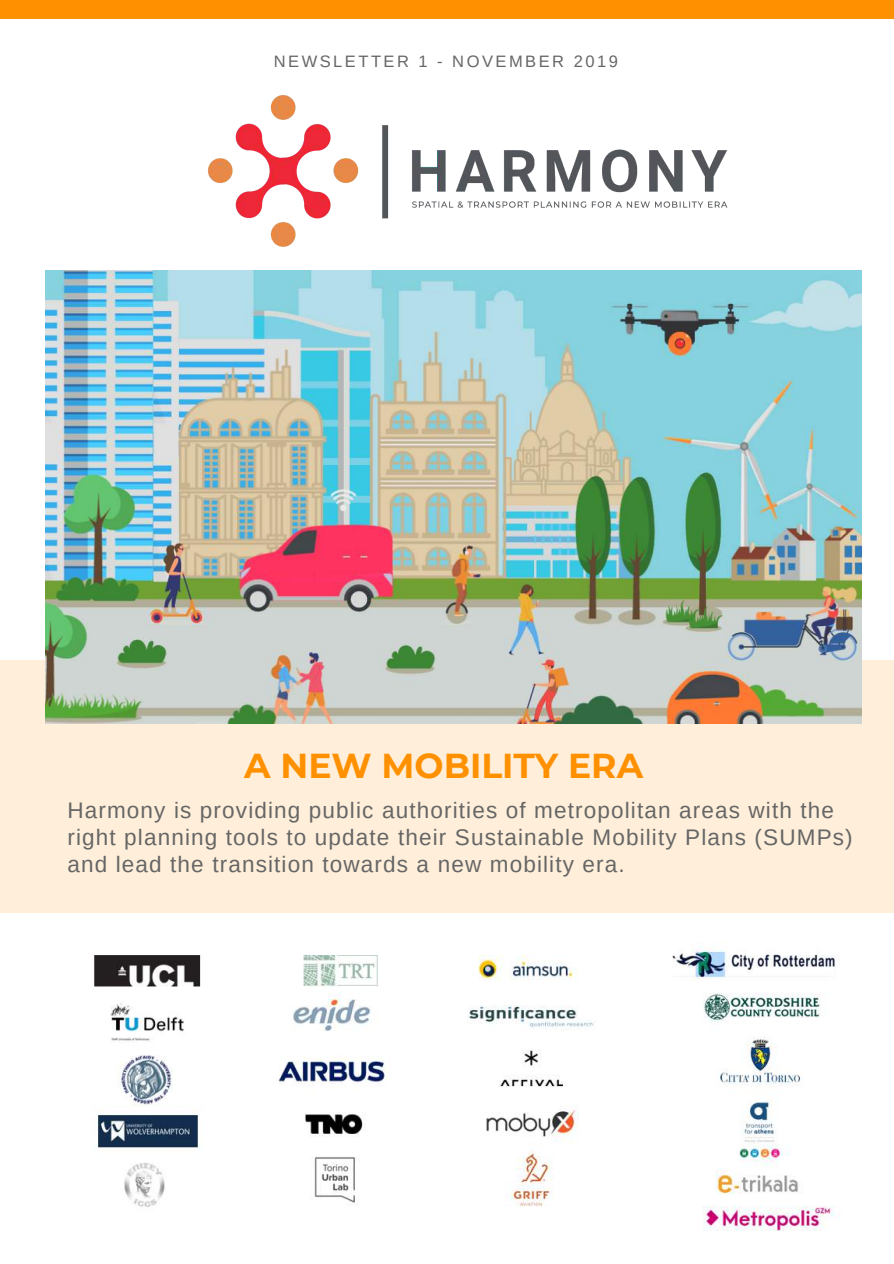
<style>
.page{position:relative;width:894px;height:1264px;background:#fff}
.page>*{position:absolute;margin:0;border:0;box-sizing:border-box;transform-origin:0 0}
.t1{font:700 34.5px "Montserrat";color:#ff9100}
.t2{font:22.5px/27px "Arimo";letter-spacing:.05em;color:#666}
.t3{font:16.5px "Arimo";letter-spacing:.15em;color:#666}
</style>
<div class="page">
<img style="left:207px;top:95px;width:521px;height:152px">
<div style="left:0;top:0;width:893px;height:19px;background:#ff9100"></div>
<div style="left:0;top:660px;width:893px;height:252px;background:#ffefda"></div>
<img style="left:45px;top:270px;width:815px;height:453px">
<img style="left:94px;top:955px;width:294px;height:252px">
<img style="left:468px;top:946px;width:372px;height:284px">
<p class="t3" style="left:274px;top:52px;width:345px">NEWSLETTER 1 - NOVEMBER 2019</p>
<h1 class="t1" style="left:244px;top:744px;width:400px">A NEW MOBILITY ERA</h1>
<p class="t2" style="left:67px;top:796px;width:786px">Harmony is providing public authorities of metropolitan areas with the right planning tools to update their Sustainable Mobility Plans (SUMPs) and lead the transition towards a new mobility era.</p>
</div>
